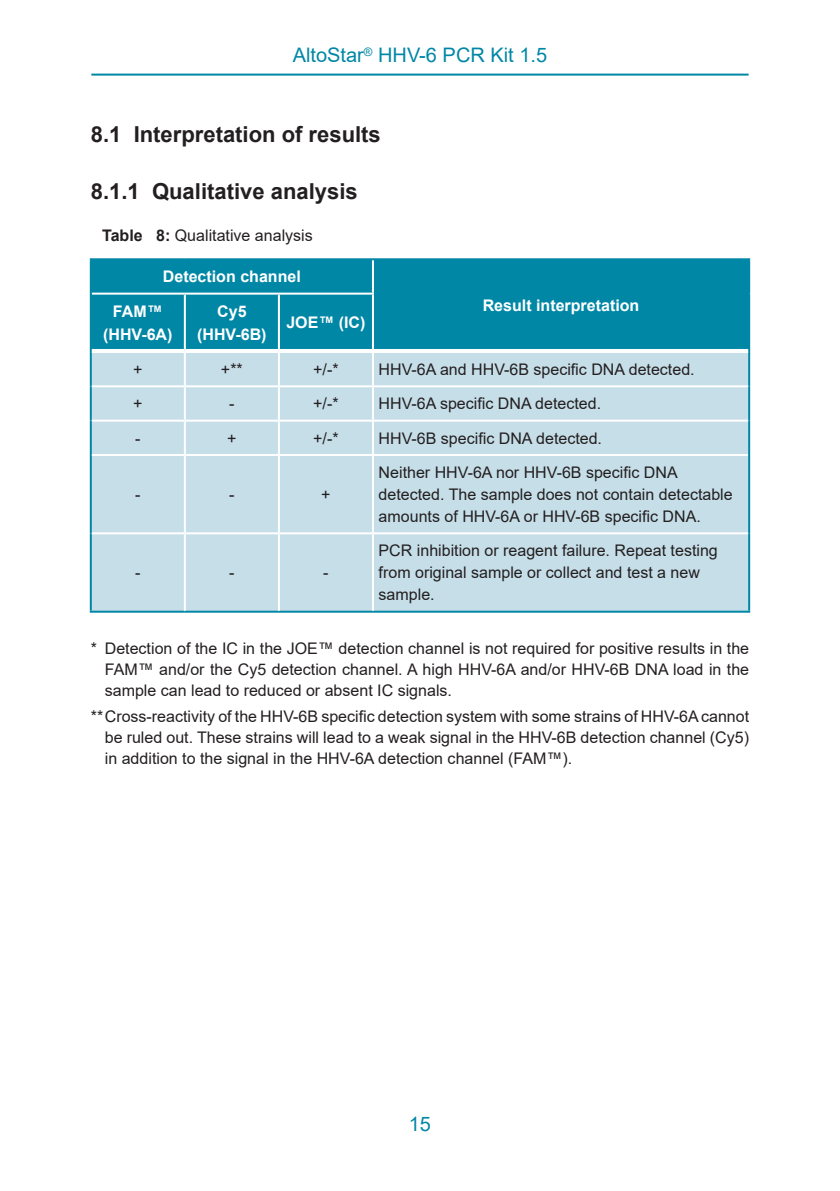
<style>
.page{position:relative;width:840px;height:1191px;background:#fff}
.page>*{position:absolute;margin:0;border:0;box-sizing:border-box;transform-origin:0 0}
.Level_2{font:700 22px "Arial";color:#231f20}
.Level_3{font:700 22px "Arial";color:#231f20}
.Seitenkopf{font:20px "Arial";color:#0087a6}
.Fussnote{font:16px/21px "Arial";color:#231f20;text-align:justify}
.Mengentext_links{font:16px/22px "Arial";color:#231f20}
.Kopfzeile{font:700 16px "Arial";color:#fff}
.Kopfzeile2{font:700 16px/23px "Arial";color:#fff;text-align:center}
.Titel{font:16px "Arial";color:#231f20}
.Mengentext_zentriert{font:16px "Arial";color:#231f20}
.s1{font-weight:700}
</style>
<div class="page">
<hr style="left:91px;top:74px;width:657px;height:2px;background:#0087a6">
<div style="left:92px;top:260px;width:655px;height:89px;background:#0087a6"></div>
<div style="left:91px;top:294px;width:94px;height:57px;background:#0087a6"></div>
<div style="left:92px;top:353px;width:655px;height:32px;background:#c6dee8"></div>
<div style="left:92px;top:387px;width:655px;height:223px;background:#c6dee8"></div>
<hr style="left:90px;top:351px;width:2px;height:35px;background:#0087a6">
<hr style="left:747px;top:351px;width:2px;height:35px;background:#0087a6">
<hr style="left:90px;top:386px;width:2px;height:34px;background:#0087a6">
<hr style="left:90px;top:420px;width:2px;height:35px;background:#0087a6">
<hr style="left:90px;top:455px;width:2px;height:78px;background:#0087a6">
<hr style="left:90px;top:533px;width:2px;height:77px;background:#0087a6">
<hr style="left:90px;top:610px;width:95px;height:2px;background:#0087a6">
<hr style="left:185px;top:610px;width:94px;height:2px;background:#0087a6">
<hr style="left:279px;top:610px;width:94px;height:2px;background:#0087a6">
<hr style="left:373px;top:610px;width:376px;height:2px;background:#0087a6">
<hr style="left:184px;top:353px;width:2px;height:32px;background:#fff">
<hr style="left:278px;top:353px;width:2px;height:32px;background:#fff">
<hr style="left:372px;top:353px;width:2px;height:32px;background:#fff">
<hr style="left:90px;top:258px;width:95px;height:2px;background:#0087a6">
<hr style="left:90px;top:260px;width:2px;height:34px;background:#0087a6">
<hr style="left:185px;top:258px;width:94px;height:2px;background:#0087a6">
<hr style="left:279px;top:258px;width:94px;height:2px;background:#0087a6">
<hr style="left:373px;top:258px;width:376px;height:2px;background:#0087a6">
<hr style="left:747px;top:260px;width:2px;height:34px;background:#0087a6">
<hr style="left:747px;top:294px;width:2px;height:57px;background:#0087a6">
<hr style="left:372px;top:260px;width:2px;height:33px;background:#fff">
<hr style="left:92px;top:293px;width:93px;height:2px;background:#fff">
<hr style="left:90px;top:294px;width:2px;height:57px;background:#0087a6">
<hr style="left:92px;top:349px;width:93px;height:4px;background:#fff">
<hr style="left:185px;top:293px;width:94px;height:2px;background:#fff">
<hr style="left:184px;top:295px;width:2px;height:54px;background:#fff">
<hr style="left:279px;top:293px;width:95px;height:2px;background:#fff">
<hr style="left:278px;top:295px;width:2px;height:54px;background:#fff">
<hr style="left:372px;top:295px;width:2px;height:54px;background:#fff">
<hr style="left:184px;top:387px;width:2px;height:32px;background:#fff">
<hr style="left:278px;top:387px;width:2px;height:32px;background:#fff">
<hr style="left:372px;top:387px;width:2px;height:32px;background:#fff">
<hr style="left:92px;top:419px;width:93px;height:2px;background:#fff">
<hr style="left:185px;top:419px;width:94px;height:2px;background:#fff">
<hr style="left:184px;top:421px;width:2px;height:33px;background:#fff">
<hr style="left:279px;top:419px;width:94px;height:2px;background:#fff">
<hr style="left:278px;top:421px;width:2px;height:33px;background:#fff">
<hr style="left:373px;top:419px;width:374px;height:2px;background:#fff">
<hr style="left:372px;top:421px;width:2px;height:33px;background:#fff">
<hr style="left:92px;top:454px;width:93px;height:2px;background:#fff">
<hr style="left:185px;top:454px;width:94px;height:2px;background:#fff">
<hr style="left:184px;top:456px;width:2px;height:76px;background:#fff">
<hr style="left:279px;top:454px;width:94px;height:2px;background:#fff">
<hr style="left:278px;top:456px;width:2px;height:76px;background:#fff">
<hr style="left:373px;top:454px;width:374px;height:2px;background:#fff">
<hr style="left:372px;top:456px;width:2px;height:76px;background:#fff">
<hr style="left:92px;top:532px;width:93px;height:2px;background:#fff">
<hr style="left:185px;top:532px;width:94px;height:2px;background:#fff">
<hr style="left:184px;top:534px;width:2px;height:76px;background:#fff">
<hr style="left:279px;top:532px;width:94px;height:2px;background:#fff">
<hr style="left:278px;top:534px;width:2px;height:76px;background:#fff">
<hr style="left:373px;top:532px;width:374px;height:2px;background:#fff">
<hr style="left:372px;top:534px;width:2px;height:76px;background:#fff">
<hr style="left:747px;top:386px;width:2px;height:34px;background:#0087a6">
<hr style="left:747px;top:420px;width:2px;height:35px;background:#0087a6">
<hr style="left:747px;top:455px;width:2px;height:78px;background:#0087a6">
<hr style="left:747px;top:533px;width:2px;height:77px;background:#0087a6">
<p class="Seitenkopf" style="left:292px;top:41px;width:256px">AltoStar<sup>®</sup> HHV-6 PCR Kit 1.5</p>
<p class="Level_2" style="left:91px;top:119px;width:291px">8.1 Interpretation of results</p>
<p class="Level_3" style="left:91px;top:175px;width:268px">8.1.1 Qualitative analysis</p>
<p class="Titel" style="left:102px;top:225px;width:212px"><span class="s1">Table 8:</span> Qualitative analysis</p>
<p class="Kopfzeile" style="left:163px;top:265px;width:139px">Detection channel</p>
<p class="Kopfzeile" style="left:482px;top:294px;width:158px">Result interpretation</p>
<p class="Kopfzeile2" style="left:103px;top:300px;width:71px">FAM™ (HHV-6A)</p>
<p class="Kopfzeile2" style="left:197px;top:300px;width:71px">Cy5 (HHV-6B)</p>
<p class="Kopfzeile2" style="left:286px;top:311px;width:81px">JOE™ (IC)</p>
<p class="Mengentext_zentriert" style="left:133px;top:358px;width:11px">+</p>
<p class="Mengentext_zentriert" style="left:221px;top:358px;width:23px">+**</p>
<p class="Mengentext_zentriert" style="left:313px;top:358px;width:27px">+/-*</p>
<p class="Mengentext_links" style="left:378px;top:358px;width:317px">HHV-6A and HHV-6B specific DNA detected.</p>
<p class="Mengentext_zentriert" style="left:133px;top:393px;width:11px">+</p>
<p class="Mengentext_zentriert" style="left:229px;top:393px;width:7px">-</p>
<p class="Mengentext_zentriert" style="left:313px;top:393px;width:27px">+/-*</p>
<p class="Mengentext_links" style="left:378px;top:392px;width:224px">HHV-6A specific DNA detected.</p>
<p class="Mengentext_zentriert" style="left:135px;top:427px;width:7px">-</p>
<p class="Mengentext_zentriert" style="left:227px;top:427px;width:11px">+</p>
<p class="Mengentext_zentriert" style="left:313px;top:427px;width:27px">+/-*</p>
<p class="Mengentext_links" style="left:378px;top:427px;width:225px">HHV-6B specific DNA detected.</p>
<p class="Mengentext_zentriert" style="left:135px;top:483px;width:7px">-</p>
<p class="Mengentext_zentriert" style="left:229px;top:483px;width:7px">-</p>
<p class="Mengentext_zentriert" style="left:321px;top:483px;width:11px">+</p>
<p class="Mengentext_links" style="left:378px;top:461px;width:355px">Neither HHV-6A nor HHV-6B specific DNA detected. The sample does not contain detectable amounts of HHV-6A or HHV-6B specific DNA.</p>
<p class="Mengentext_links" style="left:378px;top:539px;width:340px">PCR inhibition or reagent failure. Repeat testing from original sample or collect and test a new sample.</p>
<p class="Fussnote" style="left:105px;top:637px;width:645px;text-indent:-14px">* Detection of the IC in the JOE™ detection channel is not required for positive results in the FAM™ and/or the Cy5 detection channel. A high HHV-6A and/or HHV-6B DNA load in the sample can lead to reduced or absent IC signals.</p>
<p class="Fussnote" style="left:105px;top:706px;width:645px;text-indent:-14px">** Cross-reactivity of the HHV-6B specific detection system with some strains of HHV-6Acannot be ruled out. These strains will lead to a weak signal in the HHV-6B detection channel (Cy5) in addition to the signal in the HHV-6A detection channel (FAM™).</p>
<p class="Mengentext_zentriert" style="left:135px;top:561px;width:7px">-</p>
<p class="Mengentext_zentriert" style="left:229px;top:561px;width:7px">-</p>
<p class="Mengentext_zentriert" style="left:323px;top:561px;width:7px">-</p>
<p class="Seitenkopf" style="left:408px;top:1110px;width:24px">15</p>
</div>
